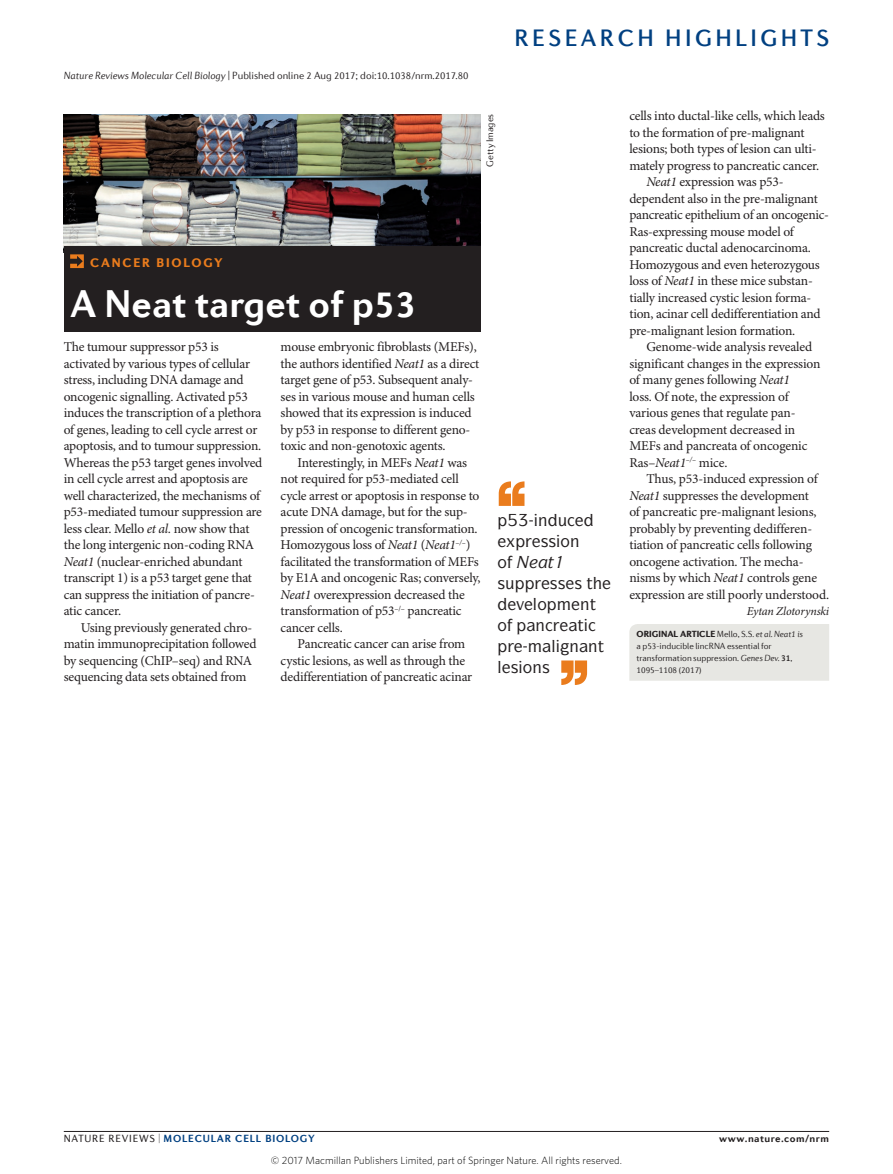
<style>
.page{position:relative;width:893px;height:1174px;background:#fff}
.page>*{position:absolute;margin:0;border:0;box-sizing:border-box;transform-origin:0 0}
.Title{font:700 39px "Diverda Sans Com";color:#fff}
.t1{font:500 24px "Diverda Sans Com";letter-spacing:.14em;color:#014081}
.Pull_quote{font:500 16.5px "ITC Symbol Std";color:#231f20}
.Body_text{font:13.5px/16.5px "Minion Pro";letter-spacing:-.015em;color:#231f20}
.Body_first{font:13.5px/16.5px "Minion Pro";letter-spacing:-.02em;color:#231f20}
.Strapline{font:900 12.75px "Diverda Sans Com";letter-spacing:.14em;color:#ea7c1d}
.Author{font:italic 12px "Minion Pro";letter-spacing:-.015em;color:#231f20}
.t2{font:300 10.5px "Diverda Sans Com";color:#231f20}
.t3{font:300 10.5px "Whitney";color:#000}
.t4{font:700 10.5px "Diverda Sans Com";letter-spacing:.075em;color:#014081}
.t5{font:700 10.5px "Diverda Sans Com";letter-spacing:.045em;color:#231f20}
.Credit_line{font:300 9.75px "Diverda Sans Com";letter-spacing:-.005em;color:#231f20}
.Info_box_text{font:300 9px/12px "Diverda Sans Com";letter-spacing:-.005em;color:#231f20}
.s1{font-style:italic}
.s2{font-weight:900}
.s3{font-weight:500}
.s4{font-weight:400;color:#231f20}
</style>
<div class="page">
<hr style="left:64px;top:1131px;width:765px;height:1px;background:#231f20">
<svg style="left:499px;top:481px;width:25px;height:25px"></svg>
<img style="left:64px;top:114px;width:416px;height:132px">
<div style="left:629px;top:624px;width:200px;height:56px;background:#e7e7e3"></div>
<div style="left:64px;top:246px;width:416px;height:86px;background:#231f20"></div>
<svg style="left:70px;top:254px;width:14px;height:14px"></svg>
<svg style="left:561px;top:660px;width:27px;height:25px"></svg>
<p class="t2" style="left:64px;top:69px;width:406px"><span class="s1">Nature Reviews Molecular Cell Biology</span> | Published online 2 Aug 2017; doi:10.1038/nrm.2017.80</p>
<h2 class="t1" style="left:514px;top:24px;width:316px">RESEARCH HIGHLIGHTS</h2>
<p class="Strapline" style="left:90px;top:254px;width:134px">CANCER BIOLOGY</p>
<p class="Title" style="left:70px;top:281px;width:348px">A Neat target of p53</p>
<p class="Credit_line" style="left:484px;top:167px;width:54px;rotate:-90deg">Getty Images</p>
<p class="Body_first" style="left:64px;top:339px;width:200px">The tumour suppressor p53 is activated by various types of cellular stress, including DNA damage and oncogenic signalling. Activated p53 induces the transcription of a plethora of genes, leading to cell cycle arrest or apoptosis, and to tumour suppression.<br>Whereas the p53 target genes involved in cell cycle arrest and apoptosis are well characterized, the mechanisms of p53-mediated tumour suppression are less clear. Mello <span class="s1">et al.</span> now show that the long intergenic non-coding RNA <span class="s1">Neat1</span> (nuclear-enriched abundant transcript 1) is a p53 target gene that can suppress the initiation of pancre&shy;atic cancer.</p>
<p class="Body_text" style="left:64px;top:620px;width:194px;text-indent:17px">Using previously generated chro&shy;matin immunoprecipitation followed by sequencing (ChIP–seq) and RNA sequencing data sets obtained from</p>
<p class="Body_text" style="left:281px;top:339px;width:200px">mouse embryonic fibroblasts (MEFs), the authors identified <span class="s1">Neat1</span> as a direct target gene of p53. Subsequent analy&shy;ses in various mouse and human cells showed that its expression is induced by p53 in response to different geno&shy;toxic and non-genotoxic agents.</p>
<p class="Body_text" style="left:281px;top:455px;width:201px;text-indent:17px">Interestingly, in MEFs <span class="s1">Neat1</span> was not required for p53-mediated cell cycle arrest or apoptosis in response to acute DNA damage, but for the sup&shy;pression of oncogenic transformation.<br>Homozygous loss of <span class="s1">Neat1</span> (<span class="s1">Neat1</span><sup>–/–</sup>) facilitated the transformation of MEFs by E1A and oncogenic Ras; conversely, <span class="s1">Neat1</span> overexpression decreased the transformation of p53<sup>–/–</sup> pancreatic cancer cells.</p>
<p class="Body_text" style="left:281px;top:636px;width:193px;text-indent:17px">Pancreatic cancer can arise from cystic lesions, as well as through the dedifferentiation of pancreatic acinar</p>
<p class="Pull_quote" style="left:518px;top:509px;width:50px">✓■◆</p>
<p class="Pull_quote" style="left:541px;top:530px;width:40px">▲▲ □■</p>
<p class="Pull_quote" style="left:550px;top:572px;width:44px">▲▲ ▲ ▼</p>
<p class="Pull_quote" style="left:516px;top:593px;width:32px">❖ ●□</p>
<p class="Pull_quote" style="left:551px;top:635px;width:54px">● ■■▼</p>
<p class="Pull_quote" style="left:497px;top:656px;width:54px">● ▲□■▲</p>
<p class="Body_text" style="left:629px;top:108px;width:197px">cells into ductal-like cells, which leads to the formation of pre-malignant lesions; both types of lesion can ulti&shy;mately progress to pancreatic cancer.</p>
<p class="Body_text" style="left:629px;top:174px;width:201px;text-indent:17px"><span class="s1">Neat1</span> expression was p53- dependent also in the pre-malignant pancreatic epithelium of an oncogenic-Ras-expressing mouse model of pancreatic ductal adenocarcinoma.<br>Homozygous and even heterozygous loss of <span class="s1">Neat1</span> in these mice substan&shy;tially increased cystic lesion forma&shy;tion, acinar cell dedifferentiation and pre-malignant lesion formation.</p>
<p class="Body_text" style="left:629px;top:339px;width:193px;text-indent:17px">Genome-wide analysis revealed significant changes in the expression of many genes following <span class="s1">Neat1<br></span>loss. Of note, the expression of various genes that regulate pan&shy;creas development decreased in<br>MEFs and pancreata of oncogenic<br>Ras–<span class="s1">Neat1</span><sup>–/–</sup> mice.</p>
<p class="Body_text" style="left:629px;top:471px;width:201px;text-indent:17px">Thus, p53-induced expression of <span class="s1">Neat1</span> suppresses the development<br>of pancreatic pre-malignant lesions, probably by preventing dedifferen&shy;tiation of pancreatic cells following oncogene activation. The mecha&shy;nisms by which <span class="s1">Neat1</span> controls gene expression are still poorly understood.</p>
<p class="Author" style="left:747px;top:604px;width:84px">Eytan Zlotorynski</p>
<p class="Info_box_text" style="left:637px;top:628px;width:168px"><span class="s2">ORIGINAL ARTICLE</span> Mello, S.S<span class="s1">. et al. Neat1 is </span>a p53-inducible lincRNA essential for transformation suppression. <span class="s1">Genes Dev.</span> <span class="s3">31</span>, 1095–1108 (2017)</p>
<p class="t4" style="left:64px;top:1132px;width:252px"><span class="s4">NATURE REVIEWS |</span> MOLECULAR CELL BIOLOGY</p>
<p class="t5" style="left:719px;top:1132px;width:111px">www.nature.com/nrm</p>
<p class="t3" style="left:271px;top:1153px;width:352px">© 2017 Macmillan Publishers Limited, part of Springer Nature. All rights reserved.</p>
</div>
